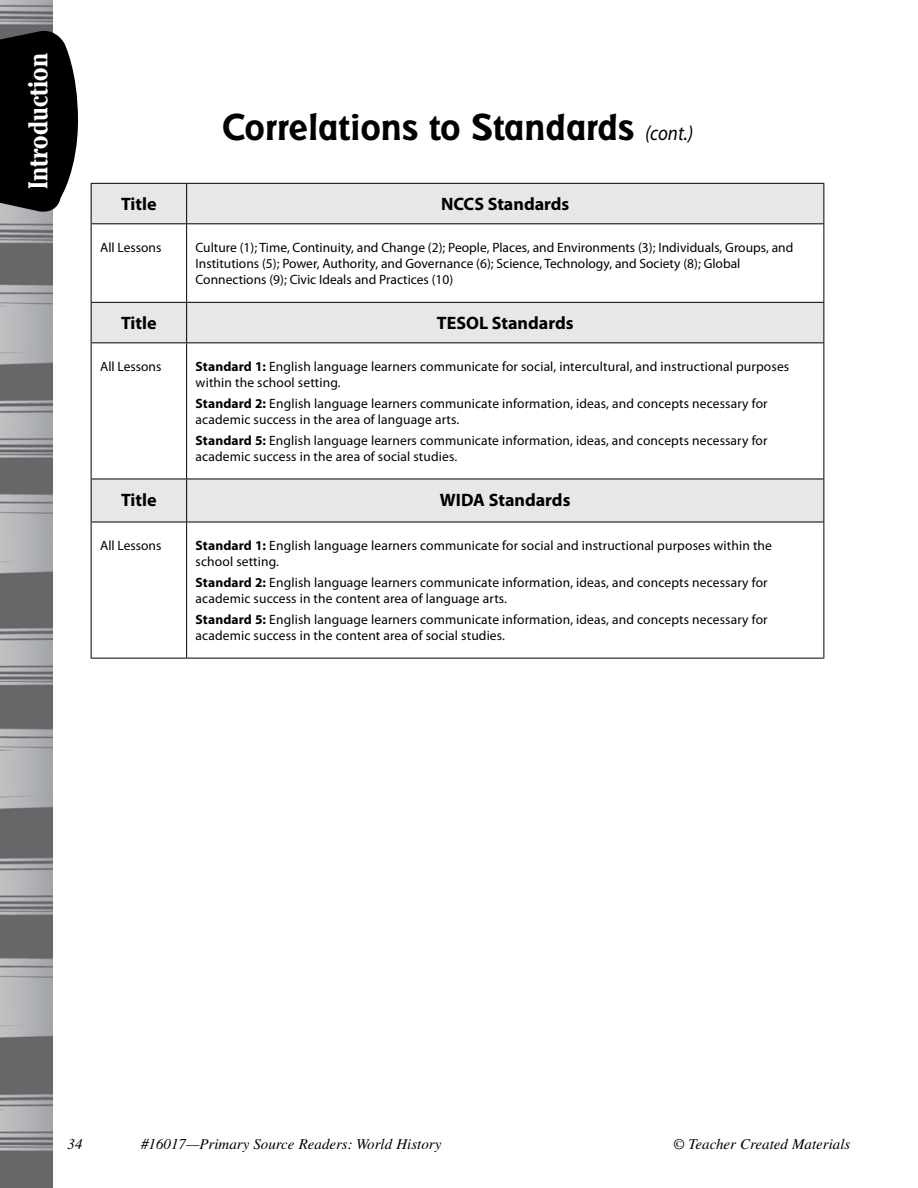
<style>
.page{position:relative;width:918px;height:1188px;background:#fff}
.page>*{position:absolute;margin:0;border:0;box-sizing:border-box;transform-origin:0 0}
.t1{font:700 39px "Badger";color:#000}
.t2{font:700 27px "Cheltenham Std";color:#fff;scale:.85 1}
.t3{font:700 18px "Myriad Pro";color:#000}
.t4{font:italic 15px "Times LT Std";color:#000}
.t5{font:13.5px/16.2px "Myriad Pro";letter-spacing:.01em;color:#000}
.s1{font-family:"Myriad Pro";font-weight:400;font-style:italic;font-size:21px}
.s2{font-weight:700}
</style>
<div class="page">
<img style="left:0;top:0;width:52px;height:1188px">
<svg style="left:0;top:28px;width:78px;height:187px"></svg>
<svg style="left:92px;top:184px;width:732px;height:338px"></svg>
<hr style="left:91px;top:183px;width:96px;height:1px;background:#000">
<hr style="left:91px;top:184px;width:1px;height:39px;background:#000">
<hr style="left:187px;top:183px;width:637px;height:1px;background:#000">
<hr style="left:186px;top:184px;width:1px;height:39px;background:#000">
<hr style="left:824px;top:184px;width:1px;height:39px;background:#000">
<hr style="left:91px;top:223px;width:96px;height:1px;background:#000">
<hr style="left:91px;top:224px;width:1px;height:78px;background:#000">
<hr style="left:187px;top:223px;width:637px;height:1px;background:#000">
<hr style="left:186px;top:224px;width:1px;height:78px;background:#000">
<hr style="left:824px;top:224px;width:1px;height:78px;background:#000">
<hr style="left:91px;top:302px;width:96px;height:1px;background:#000">
<hr style="left:91px;top:303px;width:1px;height:39px;background:#000">
<hr style="left:187px;top:302px;width:637px;height:1px;background:#000">
<hr style="left:186px;top:303px;width:1px;height:39px;background:#000">
<hr style="left:824px;top:303px;width:1px;height:39px;background:#000">
<hr style="left:91px;top:342px;width:96px;height:1px;background:#000">
<hr style="left:91px;top:343px;width:1px;height:136px;background:#000">
<hr style="left:187px;top:342px;width:637px;height:1px;background:#000">
<hr style="left:186px;top:343px;width:1px;height:136px;background:#000">
<hr style="left:824px;top:343px;width:1px;height:136px;background:#000">
<hr style="left:91px;top:479px;width:96px;height:1px;background:#000">
<hr style="left:91px;top:479px;width:1px;height:43px;background:#000">
<hr style="left:187px;top:479px;width:637px;height:1px;background:#000">
<hr style="left:186px;top:479px;width:1px;height:43px;background:#000">
<hr style="left:824px;top:479px;width:1px;height:43px;background:#000">
<hr style="left:91px;top:522px;width:96px;height:1px;background:#000">
<hr style="left:91px;top:522px;width:1px;height:136px;background:#000">
<hr style="left:187px;top:522px;width:637px;height:1px;background:#000">
<hr style="left:186px;top:522px;width:1px;height:136px;background:#000">
<hr style="left:824px;top:522px;width:1px;height:136px;background:#000">
<hr style="left:91px;top:658px;width:96px;height:1px;background:#000">
<hr style="left:187px;top:658px;width:637px;height:1px;background:#000">
<h2 class="t2" style="left:22px;top:189px;width:162px;rotate:-90deg">Introduction</h2>
<h1 class="t1" style="left:222px;top:100px;width:473px">Correlations to Standards <span class="s1">(cont.)</span></h1>
<h3 class="t3" style="left:121px;top:193px;width:37px">Title</h3>
<h3 class="t3" style="left:441px;top:193px;width:130px">NCCS Standards</h3>
<p class="t5" style="left:100px;top:239px;width:63px">All Lessons</p>
<p class="t5" style="left:196px;top:239px;width:599px">Culture (1); Time, Continuity, and Change (2); People, Places, and Environments (3); Individuals, Groups, and<br>Institutions (5); Power, Authority, and Governance (6); Science, Technology, and Society (8); Global<br>Connections (9); Civic Ideals and Practices (10)</p>
<h3 class="t3" style="left:121px;top:312px;width:37px">Title</h3>
<h3 class="t3" style="left:437px;top:312px;width:138px">TESOL Standards</h3>
<p class="t5" style="left:100px;top:358px;width:63px">All Lessons</p>
<p class="t5" style="left:196px;top:358px;width:595px"><span class="s2">Standard 1:</span> English language learners communicate for social, intercultural, and instructional purposes within the school setting.</p>
<p class="t5" style="left:196px;top:395px;width:574px"><span class="s2">Standard 2:</span> English language learners communicate information, ideas, and concepts necessary for academic success in the area of language arts.</p>
<p class="t5" style="left:196px;top:432px;width:573px"><span class="s2">Standard 5:</span> English language learners communicate information, ideas, and concepts necessary for academic success in the area of social studies.</p>
<h3 class="t3" style="left:121px;top:488px;width:37px">Title</h3>
<h3 class="t3" style="left:440px;top:488px;width:132px">WIDA Standards</h3>
<p class="t5" style="left:100px;top:537px;width:63px">All Lessons</p>
<p class="t5" style="left:196px;top:537px;width:578px"><span class="s2">Standard 1:</span> English language learners communicate for social and instructional purposes within the school setting.</p>
<p class="t5" style="left:196px;top:574px;width:574px"><span class="s2">Standard 2:</span> English language learners communicate information, ideas, and concepts necessary for academic success in the content area of language arts.</p>
<p class="t5" style="left:196px;top:611px;width:574px"><span class="s2">Standard 5:</span> English language learners communicate information, ideas, and concepts necessary for academic success in the content area of social studies.</p>
<p class="t4" style="left:68px;top:1135px;width:16px">34</p>
<p class="t4" style="left:141px;top:1135px;width:302px">#16017—Primary Source Readers: World History</p>
<p class="t4" style="left:673px;top:1135px;width:179px">© Teacher Created Materials</p>
</div>
